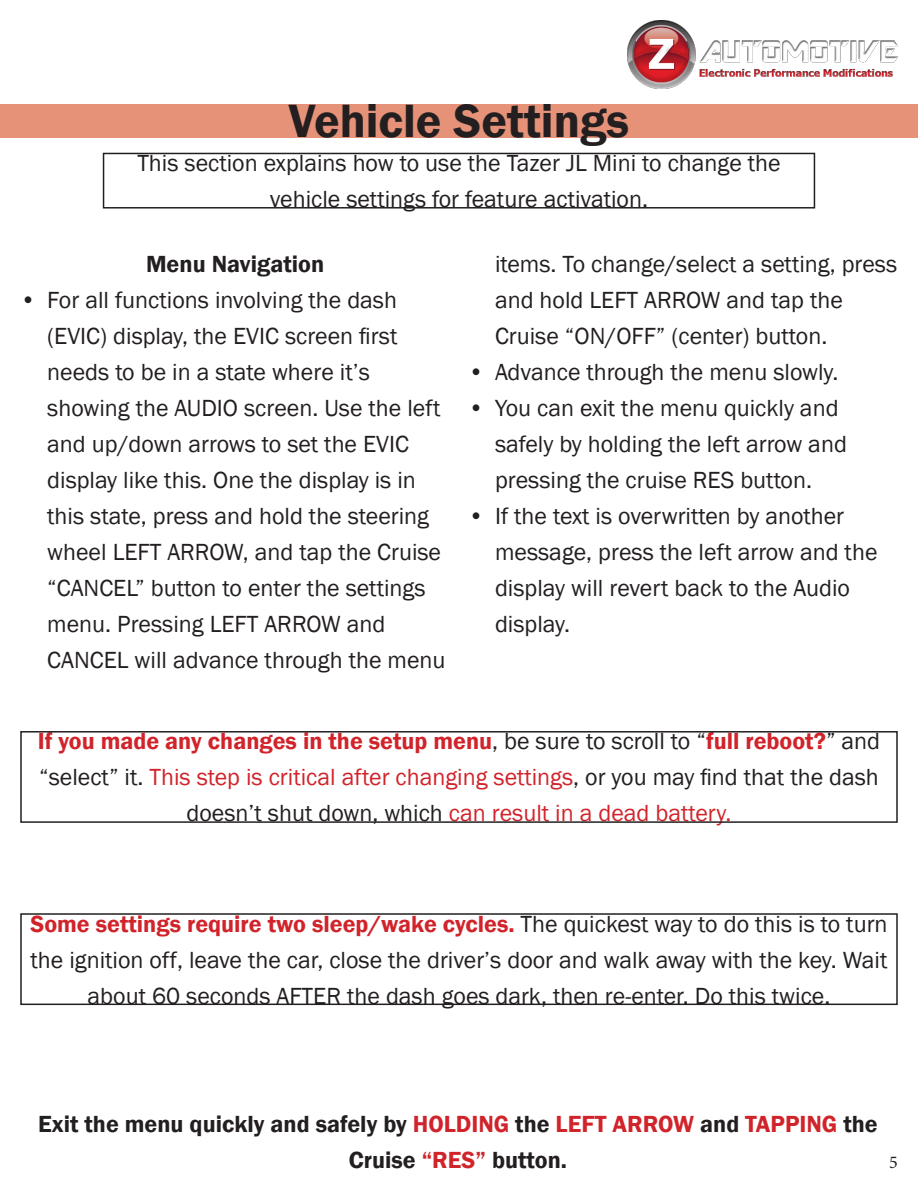
<style>
.page{position:relative;width:918px;height:1188px;background:#fff}
.page>*{position:absolute;margin:0;border:0;box-sizing:border-box;transform-origin:0 0}
.t1{font:600 48px "Franklin Gothic";color:#231f20}
.t2{font:24px/36px "Franklin Gothic";color:#231f20}
.t3{font:600 24px/36px "Franklin Gothic";color:#231f20;text-align:center}
.t4{font:18px "Minion Pro";color:#231f20}
.s1{font-weight:600;color:#d1232a}
.s2{color:#d1232a}
</style>
<div class="page">
<img style="left:628px;top:20px;width:270px;height:69px">
<div style="left:20px;top:731px;width:878px;height:92px;border:2px solid #231f20"></div>
<div style="left:0;top:104px;width:918px;height:33px;background:#e59279"></div>
<div style="left:103px;top:153px;width:712px;height:56px;border:2px solid #231f20"></div>
<div style="left:20px;top:913px;width:878px;height:92px;border:2px solid #231f20"></div>
<p class="t1" style="left:289px;top:92px;width:342px">Vehicle Settings</p>
<p class="t2" style="left:137px;top:146px;width:645px;text-align:center">This section explains how to use the Tazer JL Mini to change the vehicle settings for feature activation.</p>
<p class="t3" style="left:146px;top:246px;width:180px">Menu Navigation</p>
<p class="t2" style="left:47px;top:282px;width:400px;text-indent:-27px">• For all functions involving the dash (EVIC) display, the EVIC screen first needs to be in a state where it’s showing the AUDIO screen. Use the left and up/down arrows to set the EVIC display like this. One the display is in this state, press and hold the steering wheel LEFT ARROW, and tap the Cruise “CANCEL” button to enter the settings menu. Pressing LEFT ARROW and CANCEL will advance through the menu</p>
<p class="t2" style="left:495px;top:246px;width:404px">items. To change/select a setting, press and hold LEFT ARROW and tap the<br>Cruise “ON/OFF” (center) button.</p>
<p class="t2" style="left:468px;top:354px;width:372px">• Advance through the menu slowly.</p>
<p class="t2" style="left:495px;top:390px;width:353px;text-indent:-27px">• You can exit the menu quickly and safely by holding the left arrow and pressing the cruise RES button.</p>
<p class="t2" style="left:495px;top:498px;width:384px;text-indent:-27px">• If the text is overwritten by another message, press the left arrow and the display will revert back to the Audio display.</p>
<p class="t2" style="left:38px;top:724px;width:844px;text-align:center"><span class="s1">If you made any changes in the setup menu</span>, be sure to scroll to “<span class="s1">full reboot?</span>” and “select” it. <span class="s2">This step is critical after changing settings</span>, or you may find that the dash doesn’t shut down, which <span class="s2">can result in a dead battery.</span></p>
<p class="t2" style="left:30px;top:906px;width:859px;text-align:center"><span class="s1">Some settings require two sleep/wake cycles.</span> The quickest way to do this is to turn the ignition off, leave the car, close the driver’s door and walk away with the key. Wait about 60 seconds AFTER the dash goes dark, then re-enter. Do this twice.</p>
<p class="t3" style="left:38px;top:1106px;width:841px">Exit the menu quickly and safely by <span class="s2">HOLDING</span> the <span class="s2">LEFT ARROW</span> and <span class="s2">TAPPING</span> the<br>Cruise <span class="s2">“RES”</span> button.</p>
<p class="t4" style="left:889px;top:1150px;width:10px">5</p>
</div>
